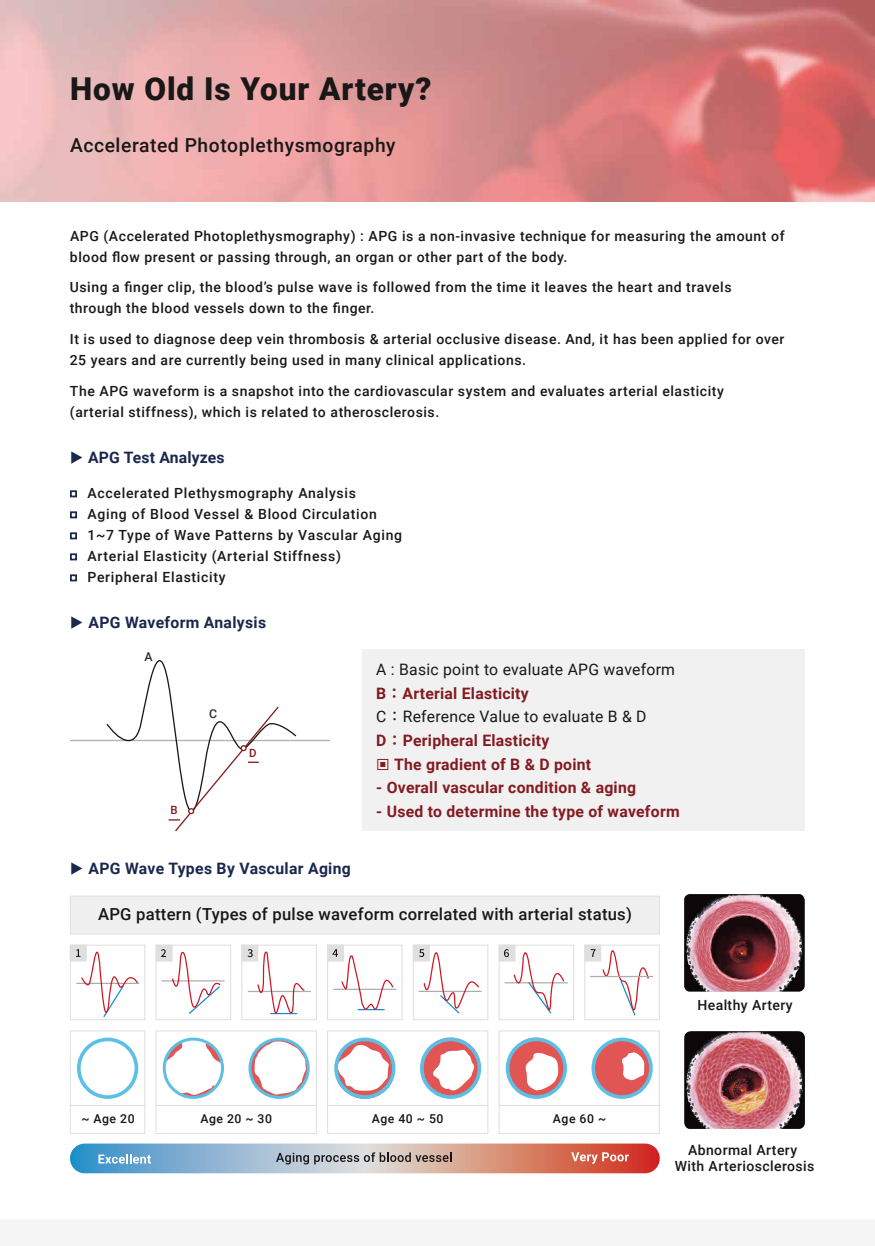
<style>
.page{position:relative;width:875px;height:1246px;background:#fff}
.page>*{position:absolute;margin:0;border:0;box-sizing:border-box;transform-origin:0 0}
.t1{font:900 31.5px "Roboto";letter-spacing:.03em;color:#191717}
.t2{font:500 19.25px "Roboto";letter-spacing:.03em;color:#191717}
.t3{font:500 16.62px "Roboto";letter-spacing:.015em;color:#191717}
.t4{font:15.75px/23.6px "Roboto";letter-spacing:.015em;color:#191717}
.t5{font:700 15.75px "Roboto";letter-spacing:.02em;color:#1b284e}
.t6{font:700 15.75px "Roboto";letter-spacing:.015em;color:#841b20}
.t7{font:500 14px/21px "Roboto";letter-spacing:.04em;color:#191717}
.t8{font:500 12.25px "Roboto";letter-spacing:.04em;color:#171516}
.t9{font:500 12.25px "Roboto";color:#2c2d2d}
.t10{font:500 11.38px "Roboto";color:#841b20}
.s1{font-weight:700;color:#841b20}
.s2{font-family:"Yu Gothic UI";font-weight:700;color:#841b20}
.s3{font-family:"Yu Gothic UI"}
.s4{color:#841b20}
</style>
<div class="page">
<div style="left:499px;top:944px;width:75px;height:75px;background:#fff;border:1px solid #dedfde"></div>
<div style="left:584px;top:944px;width:76px;height:75px;background:#fff;border:1px solid #dedfde"></div>
<div style="left:70px;top:944px;width:75px;height:75px;background:#fff;border:1px solid #dedfde"></div>
<div style="left:156px;top:944px;width:75px;height:75px;background:#fff;border:1px solid #dedfde"></div>
<div style="left:241px;top:944px;width:76px;height:75px;background:#fff;border:1px solid #dedfde"></div>
<div style="left:327px;top:944px;width:75px;height:75px;background:#fff;border:1px solid #dedfde"></div>
<div style="left:413px;top:944px;width:75px;height:75px;background:#fff;border:1px solid #dedfde"></div>
<hr style="left:162px;top:980px;width:63px;height:1px;background:#abadae">
<hr style="left:248px;top:990px;width:63px;height:1px;background:#abadae">
<hr style="left:333px;top:988px;width:63px;height:1px;background:#abadae">
<hr style="left:418px;top:990px;width:63px;height:1px;background:#abadae">
<hr style="left:505px;top:981px;width:63px;height:2px;background:#abadae">
<hr style="left:76px;top:982px;width:63px;height:1px;background:#abadae">
<svg style="left:602px;top:944px;width:48px;height:76px"></svg>
<img style="left:0;top:0;width:875px;height:201px">
<div style="left:0;top:1219px;width:875px;height:26px;background:#f5f5f5"></div>
<div style="left:362px;top:649px;width:443px;height:181px;background:#f1f1f2"></div>
<hr style="left:70px;top:739px;width:260px;height:2px;background:#b1b1b0">
<svg style="left:106px;top:660px;width:192px;height:161px"></svg>
<svg style="left:169px;top:705px;width:111px;height:127px"></svg>
<div style="left:70px;top:895px;width:590px;height:39px;background:#f0f0f0;border:1px solid #dedfde"></div>
<svg style="left:70px;top:1143px;width:590px;height:29px"></svg>
<img style="left:684px;top:894px;width:121px;height:96px">
<img style="left:684px;top:1031px;width:121px;height:97px">
<div style="left:70px;top:1030px;width:75px;height:75px;background:#fff;border:1px solid #dedfde"></div>
<div style="left:156px;top:1030px;width:161px;height:75px;background:#fff;border:1px solid #dedfde"></div>
<div style="left:327px;top:1030px;width:161px;height:75px;background:#fff;border:1px solid #dedfde"></div>
<div style="left:499px;top:1030px;width:161px;height:75px;background:#fff;border:1px solid #dedfde"></div>
<div style="left:70px;top:1104px;width:75px;height:29px;background:#fff;border:1px solid #dedfde"></div>
<div style="left:156px;top:1104px;width:161px;height:29px;background:#fff;border:1px solid #dedfde"></div>
<div style="left:327px;top:1104px;width:161px;height:29px;background:#fff;border:1px solid #dedfde"></div>
<div style="left:499px;top:1104px;width:161px;height:29px;background:#fff;border:1px solid #dedfde"></div>
<hr style="left:590px;top:975px;width:63px;height:1px;background:#abadae">
<div style="left:70px;top:944px;width:17px;height:17px;background:#dedfde;border:1px solid #dedfde"></div>
<svg style="left:76px;top:944px;width:62px;height:74px"></svg>
<div style="left:156px;top:944px;width:16px;height:17px;background:#dedfde;border:1px solid #dedfde"></div>
<svg style="left:161px;top:948px;width:60px;height:66px"></svg>
<div style="left:241px;top:944px;width:17px;height:17px;background:#dedfde;border:1px solid #dedfde"></div>
<svg style="left:248px;top:949px;width:57px;height:65px"></svg>
<div style="left:327px;top:944px;width:17px;height:17px;background:#dedfde;border:1px solid #dedfde"></div>
<svg style="left:333px;top:948px;width:61px;height:70px"></svg>
<div style="left:413px;top:944px;width:17px;height:17px;background:#dedfde;border:1px solid #dedfde"></div>
<svg style="left:419px;top:944px;width:61px;height:70px"></svg>
<div style="left:499px;top:944px;width:16px;height:17px;background:#dedfde;border:1px solid #dedfde"></div>
<svg style="left:504px;top:944px;width:61px;height:70px"></svg>
<div style="left:584px;top:944px;width:17px;height:17px;background:#dedfde;border:1px solid #dedfde"></div>
<svg style="left:591px;top:949px;width:5px;height:7px"></svg>
<svg style="left:77px;top:1037px;width:61px;height:61px"></svg>
<svg style="left:248px;top:1037px;width:62px;height:61px"></svg>
<svg style="left:163px;top:1037px;width:61px;height:61px"></svg>
<svg style="left:334px;top:1037px;width:62px;height:62px"></svg>
<svg style="left:420px;top:1037px;width:61px;height:61px"></svg>
<svg style="left:506px;top:1037px;width:61px;height:61px"></svg>
<svg style="left:592px;top:1037px;width:61px;height:61px"></svg>
<svg style="left:70px;top:490px;width:7px;height:7px"></svg>
<svg style="left:70px;top:511px;width:7px;height:7px"></svg>
<svg style="left:70px;top:532px;width:7px;height:7px"></svg>
<svg style="left:70px;top:553px;width:7px;height:7px"></svg>
<svg style="left:70px;top:574px;width:7px;height:7px"></svg>
<h1 class="t1" style="left:70px;top:66px;width:363px">How Old Is Your Artery?</h1>
<h2 class="t2" style="left:70px;top:132px;width:327px">Accelerated Photoplethysmography</h2>
<p class="t7" style="left:70px;top:225px;width:716px">APG (Accelerated Photoplethysmography) : APG is a non-invasive technique for measuring the amount of blood flow present or passing through, an organ or other part of the body.</p>
<p class="t7" style="left:70px;top:276px;width:663px">Using a finger clip, the blood’s pulse wave is followed from the time it leaves the heart and travels through the blood vessels down to the finger.</p>
<p class="t7" style="left:70px;top:328px;width:716px">It is used to diagnose deep vein thrombosis &amp; arterial occlusive disease. And, it has been applied for over<br>25 years and are currently being used in many clinical applications.</p>
<p class="t7" style="left:70px;top:380px;width:655px">The APG waveform is a snapshot into the cardiovascular system and evaluates arterial elasticity (arterial stiffness), which is related to atherosclerosis.</p>
<p class="t5" style="left:70px;top:446px;width:156px">▶ APG Test Analyzes</p>
<p class="t7" style="left:87px;top:482px;width:316px">Accelerated Plethysmography Analysis<br>Aging of Blood Vessel &amp; Blood Circulation 1~7 Type of Wave Patterns by Vascular Aging Arterial Elasticity (Arterial Stiffness)<br>Peripheral Elasticity</p>
<p class="t5" style="left:70px;top:611px;width:198px">▶ APG Waveform Analysis</p>
<p class="t4" style="left:376px;top:657px;width:300px">A : Basic point to evaluate APG waveform<br><span class="s1">B</span><span class="s2">：</span><span class="s1">Arterial Elasticity<br></span>C<span class="s3">：</span>Reference Value to evaluate B &amp; D<br><span class="s1">D</span><span class="s2">：</span><span class="s1">Peripheral Elasticity<br></span><span class="s4">▣</span> <span class="s1">The gradient of B &amp; D point</span></p>
<p class="t6" style="left:376px;top:776px;width:261px">- Overall vascular condition &amp; aging</p>
<p class="t6" style="left:376px;top:800px;width:305px">- Used to determine the type of waveform</p>
<p class="t9" style="left:144px;top:648px;width:10px">A</p>
<p class="t9" style="left:209px;top:705px;width:9px">C</p>
<p class="t10" style="left:249px;top:744px;width:9px">D</p>
<p class="t10" style="left:170px;top:802px;width:9px">B</p>
<p class="t5" style="left:70px;top:857px;width:282px">▶ APG Wave Types By Vascular Aging</p>
<p class="t3" style="left:98px;top:902px;width:536px">APG pattern (Types of pulse waveform correlated with arterial status)</p>
<p class="t8" style="left:81px;top:1110px;width:55px">~ Age 20</p>
<p class="t8" style="left:200px;top:1110px;width:73px">Age 20 ~ 30</p>
<p class="t8" style="left:372px;top:1110px;width:73px">Age 40 ~ 50</p>
<p class="t8" style="left:553px;top:1110px;width:55px">Age 60 ~</p>
<p class="t7" style="left:697px;top:994px;width:97px">Healthy Artery</p>
<p class="t7" style="left:675px;top:1141px;width:141px;line-height:15.8px;text-align:center">Abnormal Artery<br>With Arteriosclerosis</p>
</div>
